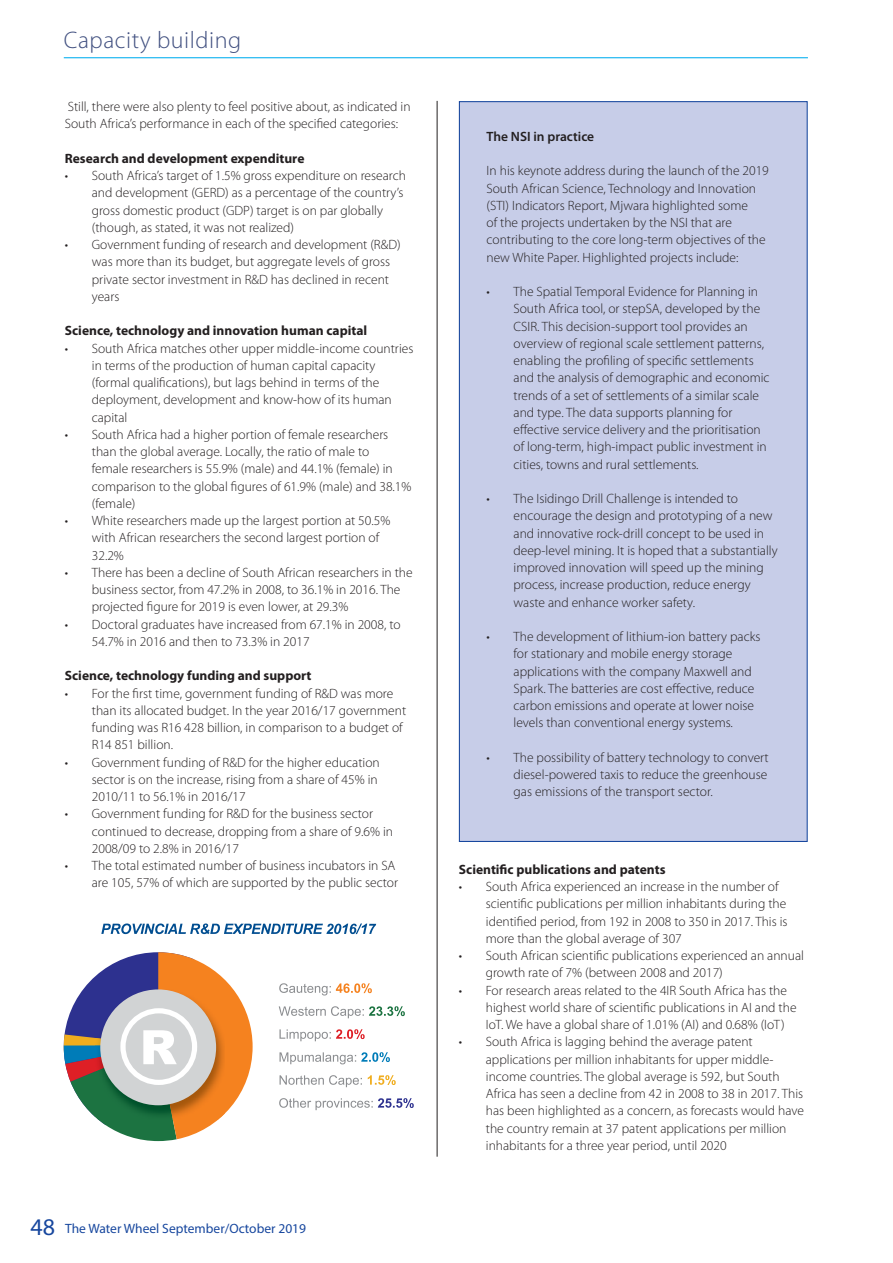
<style>
.page{position:relative;width:893px;height:1263px;background:#fff}
.page>*{position:absolute;margin:0;border:0;box-sizing:border-box;transform-origin:0 0}
.t1{font:300 24px "Myriad Pro";letter-spacing:.025em;color:#415080}
.t2{font:300 13.5px/17.2px "Myriad Pro";color:#231f20}
.t3{font:700 13.5px "Myriad Pro";color:#231f20}
.t4{font:13.5px "Myriad Pro";color:#17479e}
.t5{font:600 13.5px "Myriad Pro";color:#231f20}
.s1{font-size:24px}
</style>
<div class="page">
<hr style="left:64px;top:57px;width:744px;height:1px;background:#00aeef">
<hr style="left:437px;top:101px;width:1px;height:1056px;background:#231f20">
<svg style="left:101px;top:923px;width:275px;height:11px"></svg>
<svg style="left:279px;top:983px;width:93px;height:12px"></svg>
<svg style="left:279px;top:1006px;width:126px;height:12px"></svg>
<svg style="left:279px;top:1029px;width:86px;height:12px"></svg>
<svg style="left:279px;top:1052px;width:111px;height:12px"></svg>
<svg style="left:280px;top:1075px;width:82px;height:12px"></svg>
<svg style="left:368px;top:1075px;width:28px;height:10px"></svg>
<svg style="left:279px;top:1098px;width:135px;height:12px"></svg>
<svg style="left:64px;top:952px;width:189px;height:189px"></svg>
<div style="left:120px;top:1008px;width:77px;height:77px;border:5px solid #fff;border-radius:50%"></div>
<div style="left:459px;top:102px;width:348px;height:739px;background:#c7cde8"></div>
<h1 class="t1" style="left:64px;top:31px;width:179px">Capacity building</h1>
<p class="t2" style="left:65px;top:99px;width:347px">Still, there were also plenty to feel positive about, as indicated in<br>South Africa’s performance in each of the specified categories:</p>
<p class="t3" style="left:65px;top:153px;width:241px">Research and development expenditure</p>
<p class="t2" style="left:92px;top:168px;width:316px;text-indent:-27px">• South Africa’s target of 1.5% gross expenditure on research and development (GERD) as a percentage of the country’s gross domestic product (GDP) target is on par globally (though, as stated, it was not realized)</p>
<p class="t2" style="left:92px;top:237px;width:310px;text-indent:-27px">• Government funding of research and development (R&amp;D) was more than its budget, but aggregate levels of gross private sector investment in R&amp;D has declined in recent years</p>
<p class="t3" style="left:65px;top:326px;width:304px">Science, technology and innovation human capital</p>
<p class="t2" style="left:92px;top:341px;width:323px;text-indent:-27px">• South Africa matches other upper middle-income countries in terms of the production of human capital capacity (formal qualifications), but lags behind in terms of the deployment, development and know-how of its human capital</p>
<p class="t2" style="left:92px;top:427px;width:321px;text-indent:-27px">• South Africa had a higher portion of female researchers than the global average. Locally, the ratio of male to<br>female researchers is 55.9% (male) and 44.1% (female) in comparison to the global figures of 61.9% (male) and 38.1% (female)</p>
<p class="t2" style="left:92px;top:513px;width:300px;text-indent:-27px">• White researchers made up the largest portion at 50.5% with African researchers the second largest portion of<br>32.2%</p>
<p class="t2" style="left:92px;top:565px;width:322px;text-indent:-27px">• There has been a decline of South African researchers in the business sector, from 47.2% in 2008, to 36.1% in 2016. The projected figure for 2019 is even lower, at 29.3%</p>
<p class="t2" style="left:92px;top:617px;width:310px;text-indent:-27px">• Doctoral graduates have increased from 67.1% in 2008, to<br>54.7% in 2016 and then to 73.3% in 2017</p>
<p class="t3" style="left:65px;top:671px;width:248px">Science, technology funding and support</p>
<p class="t2" style="left:92px;top:686px;width:316px;text-indent:-27px">• For the first time, government funding of R&amp;D was more than its allocated budget. In the year 2016/17 government funding was R16 428 billion, in comparison to a budget of R14 851 billion.</p>
<p class="t2" style="left:92px;top:755px;width:289px;text-indent:-27px">• Government funding of R&amp;D for the higher education sector is on the increase, rising from a share of 45% in<br>2010/11 to 56.1% in 2016/17</p>
<p class="t2" style="left:92px;top:807px;width:303px;text-indent:-27px">• Government funding for R&amp;D for the business sector continued to decrease, dropping from a share of 9.6% in<br>2008/09 to 2.8% in 2016/17</p>
<p class="t2" style="left:65px;top:858px;width:335px;text-align:right">• The total estimated number of business incubators in SA are 105, 57% of which are supported by the public sector</p>
<p class="t4" style="left:30px;top:1223px;width:277px"><span class="s1">48</span> The Water Wheel September/October 2019</p>
<p class="t5" style="left:486px;top:131px;width:109px">The NSI in practice</p>
<p class="t2" style="left:486px;top:164px;width:284px">In his keynote address during the launch of the 2019<br>South African Science, Technology and Innovation (STI) Indicators Report, Mjwara highlighted some<br>of the projects undertaken by the NSI that are contributing to the core long-term objectives of the new White Paper. Highlighted projects include:</p>
<p class="t2" style="left:513px;top:284px;width:258px;text-indent:-27px">• The Spatial Temporal Evidence for Planning in South Africa tool, or stepSA, developed by the CSIR. This decision-support tool provides an overview of regional scale settlement patterns, enabling the profiling of specific settlements and the analysis of demographic and economic trends of a set of settlements of a similar scale and type. The data supports planning for effective service delivery and the prioritisation of long-term, high-impact public investment in cities, towns and rural settlements.</p>
<p class="t2" style="left:513px;top:491px;width:266px;text-indent:-27px">• The Isidingo Drill Challenge is intended to encourage the design and prototyping of a new and innovative rock-drill concept to be used in deep-level mining. It is hoped that a substantially improved innovation will speed up the mining process, increase production, reduce energy waste and enhance worker safety.</p>
<p class="t2" style="left:513px;top:629px;width:248px;text-indent:-27px">• The development of lithium-ion battery packs for stationary and mobile energy storage applications with the company Maxwell and Spark. The batteries are cost effective, reduce carbon emissions and operate at lower noise levels than conventional energy systems.</p>
<p class="t2" style="left:513px;top:750px;width:257px;text-align:justify;text-indent:-27px">• The possibility of battery technology to convert diesel-powered taxis to reduce the greenhouse gas emissions of the transport sector.</p>
<p class="t3" style="left:459px;top:864px;width:208px">Scientific publications and patents</p>
<p class="t2" style="left:486px;top:879px;width:303px;text-indent:-27px">• South Africa experienced an increase in the number of scientific publications per million inhabitants during the identified period, from 192 in 2008 to 350 in 2017. This is more than the global average of 307</p>
<p class="t2" style="left:486px;top:948px;width:320px;text-indent:-27px">• South African scientific publications experienced an annual growth rate of 7% (between 2008 and 2017)</p>
<p class="t2" style="left:486px;top:983px;width:312px;text-indent:-27px">• For research areas related to the 4IR South Africa has the highest world share of scientific publications in AI and the<br>IoT. We have a global share of 1.01% (AI) and 0.68% (IoT)</p>
<p class="t2" style="left:486px;top:1034px;width:320px;text-indent:-27px">• South Africa is lagging behind the average patent applications per million inhabitants for upper middle&shy;income countries. The global average is 592, but South Africa has seen a decline from 42 in 2008 to 38 in 2017. This has been highlighted as a concern, as forecasts would have the country remain at 37 patent applications per million inhabitants for a three year period, until 2020</p>
</div>
